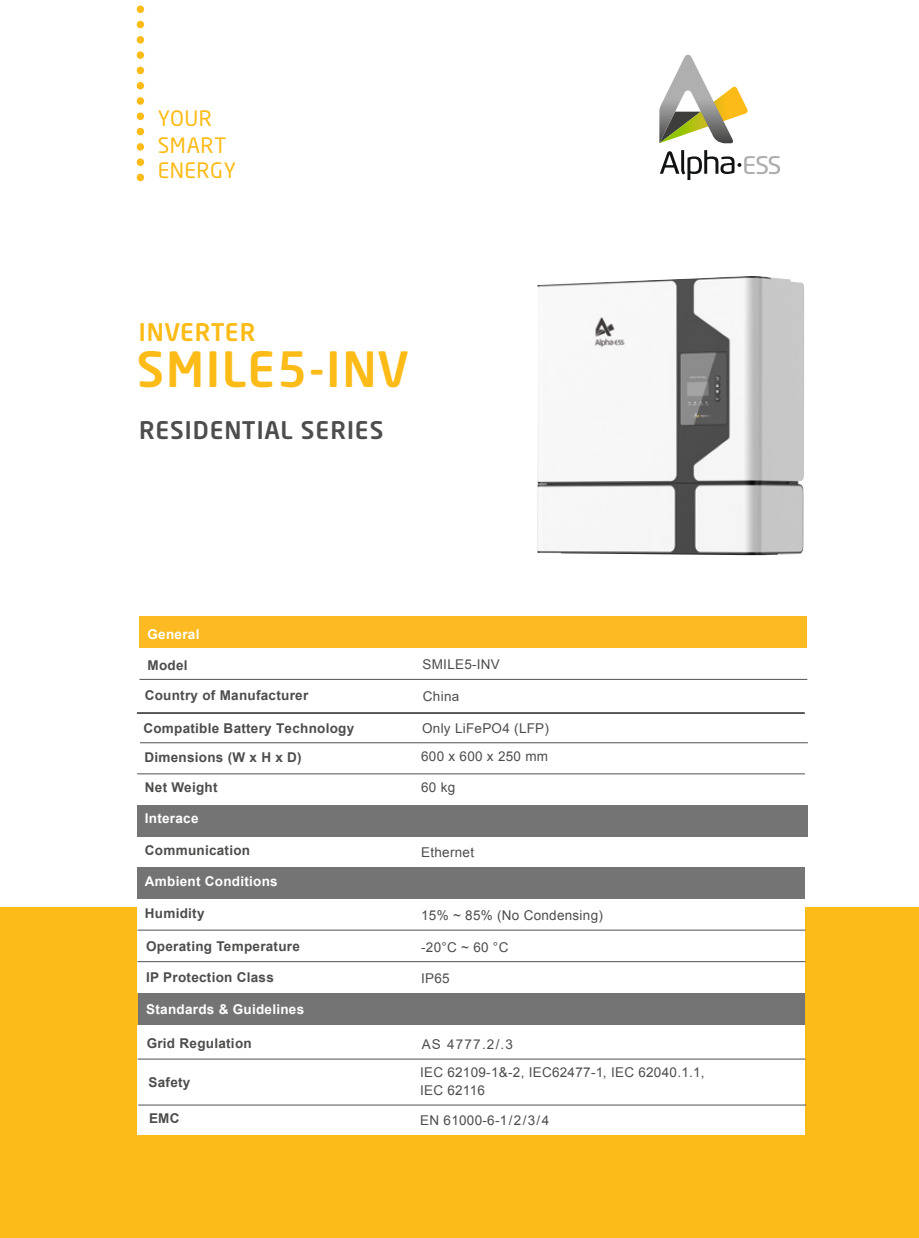
<style>
.page{position:relative;width:919px;height:1238px;background:#fff}
.page>*{position:absolute;margin:0;border:0;box-sizing:border-box;transform-origin:0 0}
.t1{font:500 48px "Neo Sans Std";letter-spacing:.04em;color:#fcbb16}
.t2{font:500 24px "Neo Sans Std";letter-spacing:.04em;color:#4d4d4c}
.t3{font:500 24px "Neo Sans Std";letter-spacing:.02em;color:#fcbb16}
.t4{font:21px "Neo Sans Std";letter-spacing:.02em;color:#fcbb16}
.t5{font:13.5px/18.1px "Arial";letter-spacing:.02em;color:#4d4d4c}
.t6{font:700 13.5px "Arial";letter-spacing:.02em;color:#4d4d4c}
.t7{font:700 13.5px "Arial";letter-spacing:.02em;color:#fff}
</style>
<div class="page">
<div style="left:137px;top:804px;width:670px;height:32px;background:#747474"></div>
<div style="left:137px;top:867px;width:667px;height:31px;background:#747474"></div>
<div style="left:0;top:907px;width:918px;height:330px;background:#fcbb16"></div>
<svg style="left:137px;top:5px;width:7px;height:177px"></svg>
<svg style="left:659px;top:150px;width:121px;height:30px"></svg>
<svg style="left:659px;top:55px;width:89px;height:88px"></svg>
<img style="left:537px;top:276px;width:267px;height:279px">
<div style="left:137px;top:899px;width:668px;height:235px;background:#fff"></div>
<hr style="left:137px;top:713px;width:667px;height:1px;background:#515151">
<hr style="left:137px;top:773px;width:667px;height:1px;background:#515151">
<hr style="left:137px;top:712px;width:667px;height:1px;background:#515151">
<hr style="left:137px;top:929px;width:668px;height:1px;background:#515151">
<hr style="left:137px;top:961px;width:668px;height:1px;background:#515151">
<hr style="left:137px;top:1058px;width:668px;height:1px;background:#515151">
<hr style="left:138px;top:1104px;width:668px;height:1px;background:#515151">
<div style="left:139px;top:616px;width:667px;height:31px;background:#fdba23"></div>
<hr style="left:139px;top:679px;width:668px;height:1px;background:#515151">
<div style="left:138px;top:992px;width:666px;height:32px;background:#747474"></div>
<hr style="left:140px;top:742px;width:667px;height:1px;background:#515151">
<h3 class="t4" style="left:158px;top:105px;width:55px">YOUR</h3>
<h3 class="t4" style="left:158px;top:158px;width:80px">ENERGY</h3>
<h3 class="t4" style="left:158px;top:132px;width:70px">SMART</h3>
<h2 class="t3" style="left:139px;top:317px;width:118px">INVERTER</h2>
<h1 class="t1" style="left:137px;top:339px;width:274px">SMILE5-INV</h1>
<h2 class="t2" style="left:139px;top:415px;width:245px">RESIDENTIAL SERIES</h2>
<p class="t7" style="left:147px;top:624px;width:53px">General</p>
<p class="t6" style="left:147px;top:656px;width:42px">Model</p>
<p class="t5" style="left:422px;top:655px;width:79px">SMILE5-INV</p>
<p class="t6" style="left:145px;top:685px;width:165px">Country of Manufacturer</p>
<p class="t5" style="left:423px;top:687px;width:38px">China</p>
<p class="t6" style="left:143px;top:718px;width:212px">Compatible Battery Technology</p>
<p class="t5" style="left:422px;top:719px;width:128px">Only LiFePO4 (LFP)</p>
<p class="t6" style="left:144px;top:748px;width:159px">Dimensions (W x H x D)</p>
<p class="t6" style="left:145px;top:777px;width:74px">Net Weight</p>
<p class="t7" style="left:145px;top:809px;width:55px">Interace</p>
<p class="t6" style="left:145px;top:840px;width:107px">Communication</p>
<p class="t7" style="left:145px;top:872px;width:134px">Ambient Conditions</p>
<p class="t6" style="left:145px;top:903px;width:61px">Humidity</p>
<p class="t6" style="left:146px;top:937px;width:155px">Operating Temperature</p>
<p class="t6" style="left:146px;top:968px;width:129px">IP Protection Class</p>
<p class="t7" style="left:146px;top:1000px;width:159px">Standards &amp; Guidelines</p>
<p class="t6" style="left:147px;top:1033px;width:107px">Grid Regulation</p>
<p class="t6" style="left:149px;top:1072px;width:43px">Safety</p>
<p class="t6" style="left:149px;top:1109px;width:32px">EMC</p>
<p class="t5" style="left:421px;top:747px;width:128px">600 x 600 x 250 mm</p>
<p class="t5" style="left:421px;top:778px;width:36px">60 kg</p>
<p class="t5" style="left:421px;top:843px;width:54px">Ethernet</p>
<p class="t5" style="left:421px;top:906px;width:183px">15% ~ 85% (No Condensing)</p>
<p class="t5" style="left:421px;top:937px;width:89px">-20°C ~ 60 °C</p>
<p class="t5" style="left:421px;top:969px;width:30px">IP65</p>
<p class="t5" style="left:422px;top:1034px;width:93px">AS 4777.2/.3</p>
<p class="t5" style="left:420px;top:1062px;width:286px">IEC 62109-1&amp;-2, IEC62477-1, IEC 62040.1.1,<br>IEC 62116</p>
<p class="t5" style="left:420px;top:1111px;width:130px">EN 61000-6-1/2/3/4</p>
</div>
